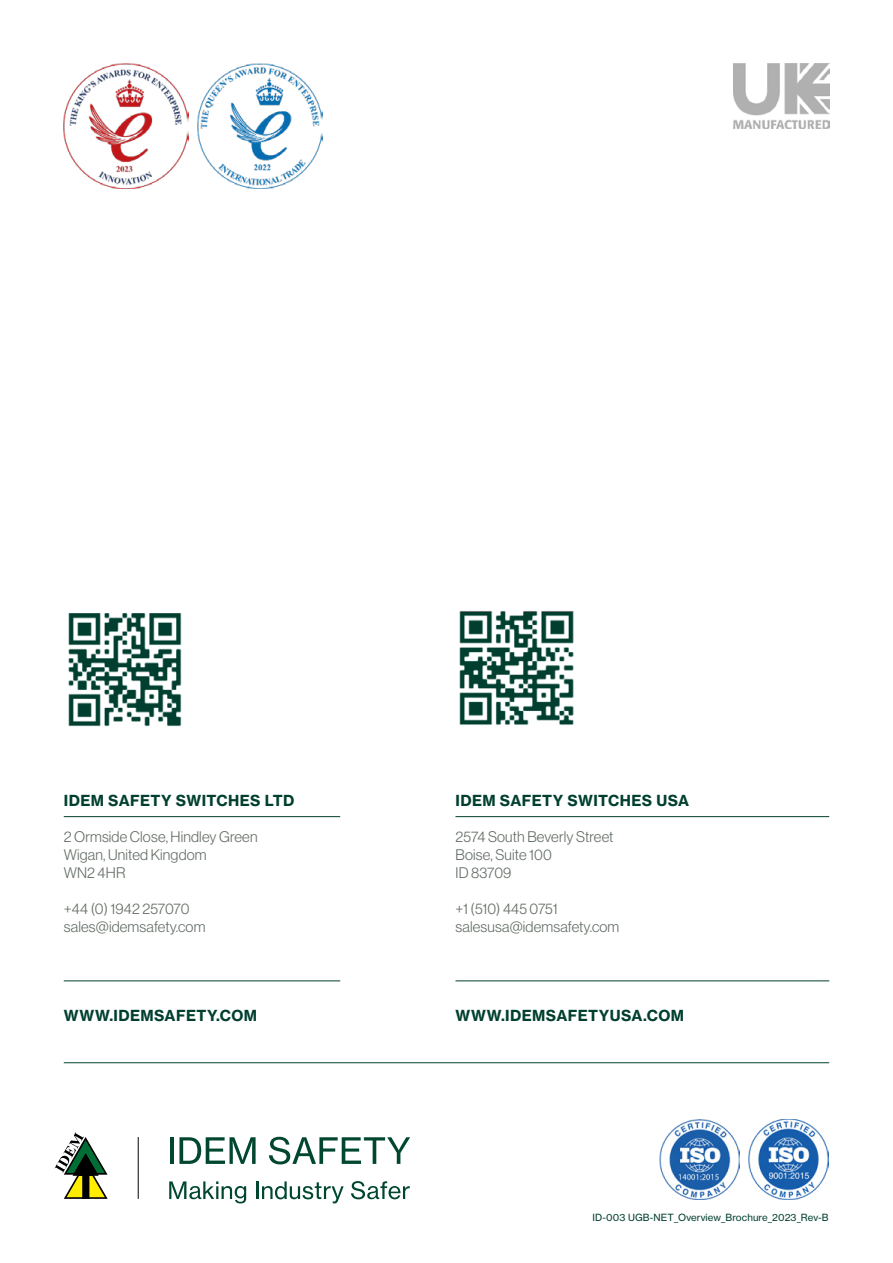
<style>
.page{position:relative;width:893px;height:1263px;background:#fff}
.page>*{position:absolute;margin:0;border:0;box-sizing:border-box;transform-origin:0 0}
.t1{font:15px/18px "N Haas Grotesk DS Pro 45 Lt";letter-spacing:.01em;color:#646d65}
.t2{font:15px "N Haas Grotesk TX Pro 75 Bd";letter-spacing:.025em;color:#003f2f}
.t3{font:9.75px "N Haas Grotesk TX Pro 55 Rg";letter-spacing:.01em;color:#003f2f}
</style>
<div class="page">
<svg style="left:54px;top:1132px;width:54px;height:67px"></svg>
<hr style="left:170px;top:1137px;width:4px;height:27px;background:#004630">
<svg style="left:179px;top:1137px;width:77px;height:27px"></svg>
<svg style="left:269px;top:1137px;width:141px;height:27px"></svg>
<svg style="left:169px;top:1181px;width:77px;height:22px"></svg>
<svg style="left:256px;top:1181px;width:88px;height:22px"></svg>
<svg style="left:351px;top:1181px;width:59px;height:18px"></svg>
<hr style="left:138px;top:1137px;width:1px;height:62px;background:#01040a">
<hr style="left:64px;top:980px;width:276px;height:1px;background:#003f2f">
<hr style="left:64px;top:1062px;width:765px;height:1px;background:#003f2f">
<hr style="left:64px;top:816px;width:276px;height:1px;background:#003f2f">
<hr style="left:455px;top:980px;width:374px;height:1px;background:#003f2f">
<hr style="left:455px;top:816px;width:374px;height:1px;background:#003f2f">
<svg style="left:68px;top:613px;width:114px;height:114px"></svg>
<svg style="left:459px;top:612px;width:114px;height:113px"></svg>
<img style="left:733px;top:64px;width:96px;height:64px">
<img style="left:748px;top:1119px;width:81px;height:80px">
<img style="left:659px;top:1119px;width:80px;height:80px">
<img style="left:197px;top:64px;width:125px;height:125px">
<img style="left:64px;top:64px;width:125px;height:125px">
<p class="t2" style="left:64px;top:791px;width:232px">IDEM SAFETY SWITCHES LTD</p>
<p class="t1" style="left:64px;top:828px;width:195px">2 Ormside Close, Hindley Green<br>Wigan, United Kingdom<br>WN2 4HR</p>
<p class="t1" style="left:64px;top:900px;width:143px">+44 (0) 1942 257070 sales@idemsafety.com</p>
<p class="t2" style="left:456px;top:791px;width:235px">IDEM SAFETY SWITCHES USA</p>
<p class="t1" style="left:455px;top:828px;width:160px">2574 South Beverly Street<br>Boise, Suite 100<br>ID 83709</p>
<p class="t1" style="left:455px;top:900px;width:165px">+1 (510) 445 0751 salesusa@idemsafety.com</p>
<p class="t2" style="left:64px;top:1006px;width:195px">WWW.IDEMSAFETY.COM</p>
<p class="t2" style="left:456px;top:1006px;width:230px">WWW.IDEMSAFETYUSA.COM</p>
<p class="t3" style="left:593px;top:1211px;width:238px">ID-003 UGB-NET_Overview_Brochure_2023_Rev-B</p>
</div>
